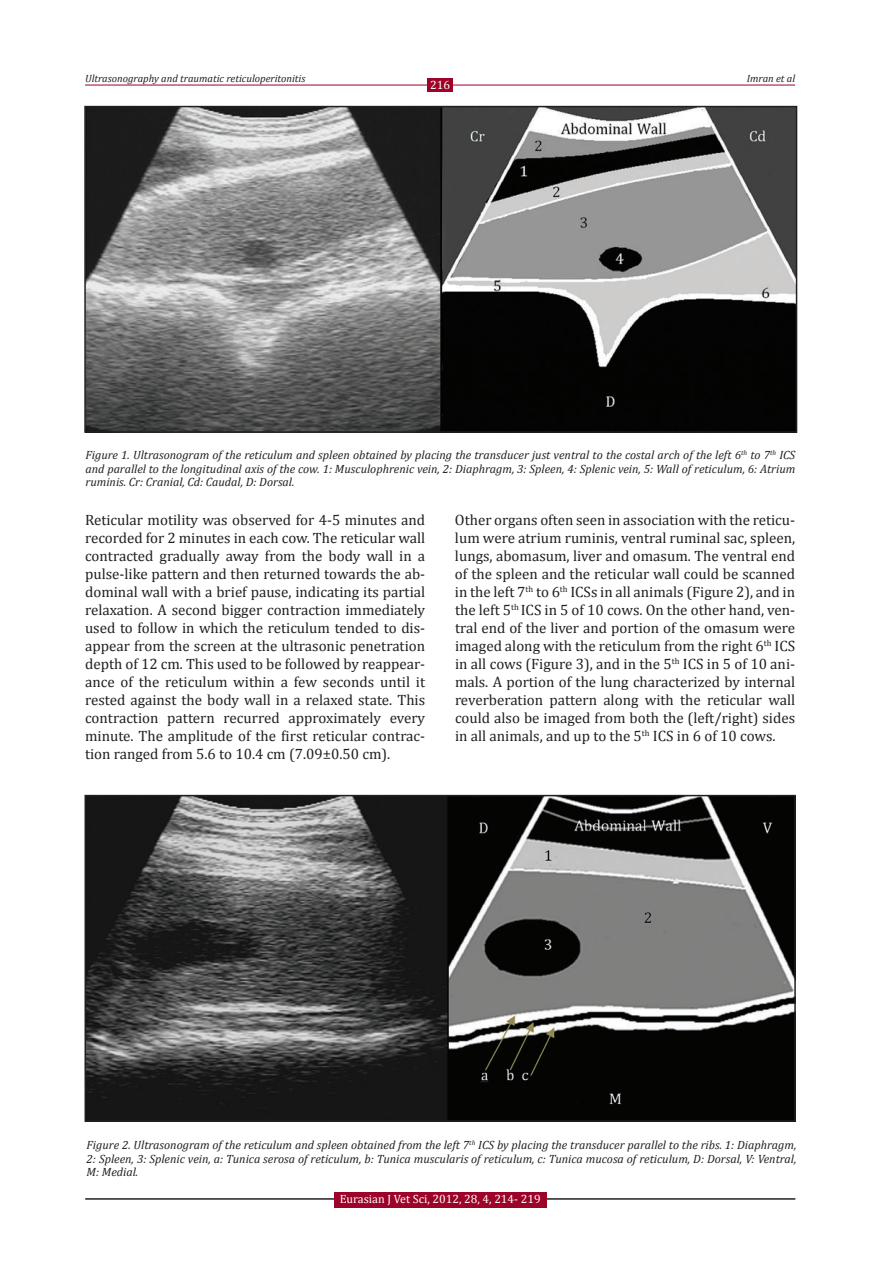
<style>
.page{position:relative;width:893px;height:1263px;background:#fff}
.page>*{position:absolute;margin:0;border:0;box-sizing:border-box;transform-origin:0 0}
.t1{font:15px/18px "Cambria";color:#231f20;text-align:justify}
.t2{font:italic 12px/13.5px "Cambria";color:#231f20;text-align:justify}
.t3{font:12px "Cambria";color:#fff}
.t4{font:italic 10.5px "Cambria";color:#231f20}
</style>
<div class="page">
<hr style="left:85px;top:85px;width:710px;height:1px;background:#9d0228">
<div style="left:427px;top:78px;width:26px;height:14px;background:#9d0228"></div>
<img style="left:87px;top:109px;width:707px;height:321px">
<div style="left:84px;top:106px;width:713px;height:327px;border:2px solid #231f20"></div>
<img style="left:88px;top:798px;width:705px;height:321px">
<div style="left:85px;top:795px;width:711px;height:327px;border:2px solid #231f20"></div>
<hr style="left:85px;top:1198px;width:710px;height:2px;background:#231f20">
<div style="left:334px;top:1191px;width:212px;height:16px;background:#9d0228"></div>
<p class="t4" style="left:85px;top:71px;width:222px">Ultrasonography and traumatic reticuloperitonitis</p>
<p class="t4" style="left:747px;top:71px;width:50px">Imran et al</p>
<p class="t3" style="left:430px;top:78px;width:21px">216</p>
<p class="t2" style="left:85px;top:448px;width:711px">Figure 1. Ultrasonogram of the reticulum and spleen obtained by placing the transducer just ventral to the costal arch of the left 6<sup>th</sup> to 7<sup>th</sup> ICS and parallel to the longitudinal axis of the cow. 1: Musculophrenic vein, 2: Diaphragm, 3: Spleen, 4: Splenic vein, 5: Wall of reticulum, 6: Atrium ruminis. Cr: Cranial, Cd: Caudal, D: Dorsal.</p>
<p class="t1" style="left:85px;top:510px;width:342px">Reticular motility was observed for 4-5 minutes and recorded for 2 minutes in each cow. The reticular wall contracted gradually away from the body wall in a pulse-like pattern and then returned towards the ab&shy;dominal wall with a brief pause, indicating its partial relaxation. A second bigger contraction immediately used to follow in which the reticulum tended to dis&shy;appear from the screen at the ultrasonic penetration depth of 12 cm. This used to be followed by reappear&shy;ance of the reticulum within a few seconds until it rested against the body wall in a relaxed state. This contraction pattern recurred approximately every minute. The amplitude of the first reticular contrac&shy;tion ranged from 5.6 to 10.4 cm (7.09±0.50 cm).</p>
<p class="t1" style="left:455px;top:510px;width:342px">Other organs often seen in association with the reticu&shy;lum were atrium ruminis, ventral ruminal sac, spleen, lungs, abomasum, liver and omasum. The ventral end of the spleen and the reticular wall could be scanned in the left 7<sup>th</sup> to 6<sup>th</sup> ICSs in all animals (Figure 2), and in the left 5<sup>th</sup> ICS in 5 of 10 cows. On the other hand, ven&shy;tral end of the liver and portion of the omasum were imaged along with the reticulum from the right 6<sup>th</sup> ICS in all cows (Figure 3), and in the 5<sup>th</sup> ICS in 5 of 10 ani&shy;mals. A portion of the lung characterized by internal reverberation pattern along with the reticular wall could also be imaged from both the (left/right) sides in all animals, and up to the 5<sup>th</sup> ICS in 6 of 10 cows.</p>
<p class="t2" style="left:87px;top:1138px;width:711px">Figure 2. Ultrasonogram of the reticulum and spleen obtained from the left 7<sup>th</sup> ICS by placing the transducer parallel to the ribs. 1: Diaphragm, 2: Spleen, 3: Splenic vein, a: Tunica serosa of reticulum, b: Tunica muscularis of reticulum, c: Tunica mucosa of reticulum, D: Dorsal, V: Ventral, M: Medial.</p>
<p class="t3" style="left:340px;top:1192px;width:203px">Eurasian J Vet Sci, 2012, 28, 4, 214- 219</p>
</div>
